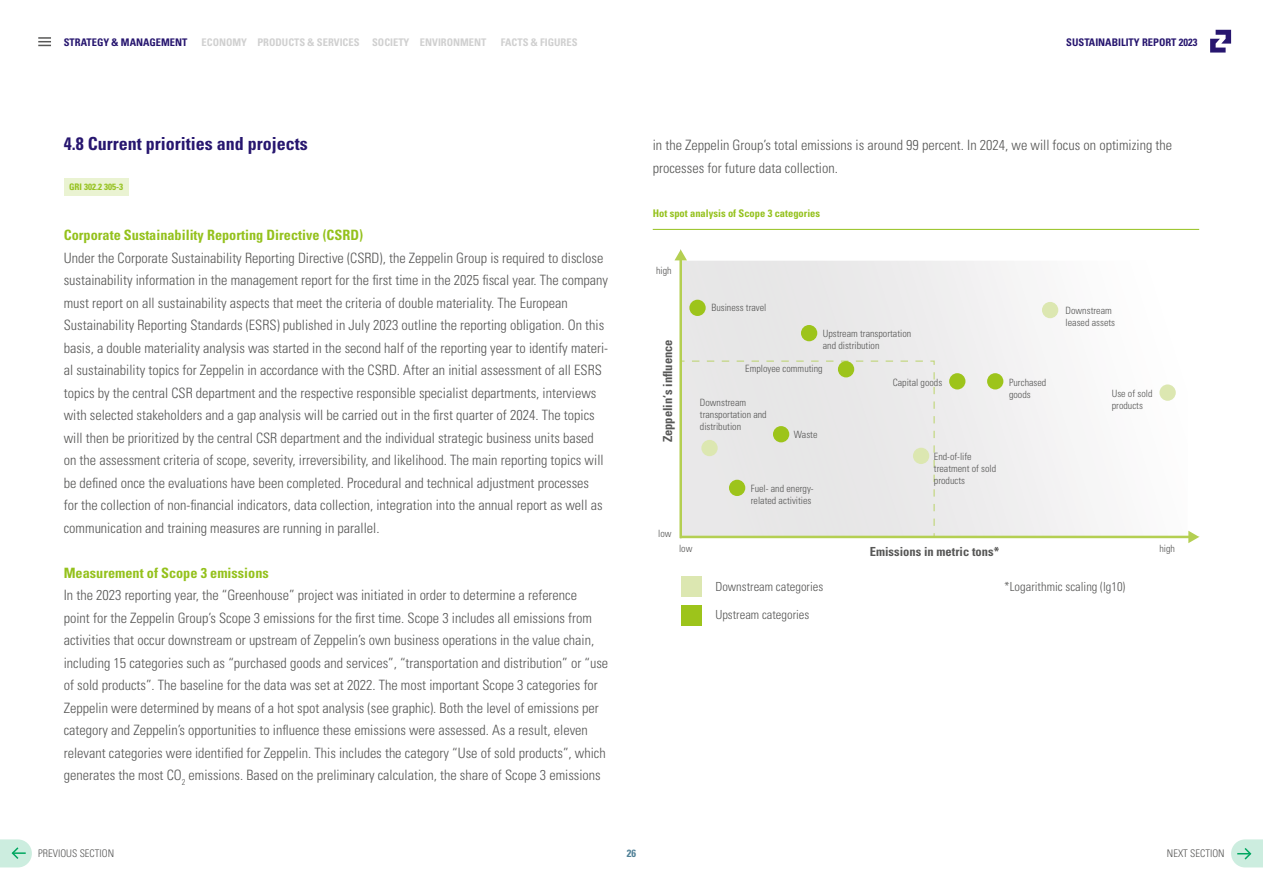
<style>
.page{position:relative;width:1263px;height:893px;background:#fff}
.page>*{position:absolute;margin:0;border:0;box-sizing:border-box;transform-origin:0 0}
.t1{font:700 condensed 18px "Univers LT Std";color:#27166f}
.t2{font:300 condensed 14.25px/22.5px "Univers LT Std";color:#575756}
.t3{font:700 condensed 14.25px "Univers LT Std";color:#94c11c}
.t4{font:300 condensed 12.6px "Univers LT Std";color:#575756}
.t5{font:700 condensed 12.6px "Univers LT Std";color:#575756}
.t6{font:700 condensed 10.5px "Univers LT Std";color:#d0d0d0}
.t7{font:700 condensed 10.5px "Univers LT Std";color:#27166f}
.t8{font:700 condensed 10.5px "Univers LT Std";color:#94c11c}
.t9{font:300 condensed 10.5px "Univers LT Std";color:#575756}
.t10{font:700 condensed 10.5px "Univers LT Std";color:#4f8096}
.t11{font:300 condensed 10.05px/12px "Univers LT Std";color:#575756}
.t12{font:700 condensed 9px "Univers LT Std";color:#94c11c}
</style>
<div class="page">
<svg style="left:1210px;top:30px;width:21px;height:23px"></svg>
<svg style="left:38px;top:37px;width:13px;height:9px"></svg>
<div style="left:64px;top:178px;width:64px;height:17px;background:#eaf3d2"></div>
<svg style="left:682px;top:261px;width:505px;height:275px"></svg>
<svg style="left:682px;top:532px;width:241px;height:4px"></svg>
<svg style="left:682px;top:360px;width:4px;height:166px"></svg>
<svg style="left:692px;top:360px;width:243px;height:6px"></svg>
<svg style="left:929px;top:372px;width:6px;height:164px"></svg>
<hr style="left:679px;top:259px;width:3px;height:279px;background:#b4cf52">
<svg style="left:674px;top:250px;width:13px;height:10px"></svg>
<hr style="left:681px;top:536px;width:509px;height:2px;background:#b4cf52">
<svg style="left:1188px;top:531px;width:11px;height:12px"></svg>
<div style="left:681px;top:577px;width:20px;height:20px;background:#dce7b1"></div>
<div style="left:681px;top:605px;width:20px;height:20px;background:#9dc41b"></div>
<div style="left:701px;top:440px;width:17px;height:16px;background:#dce7b1;border-radius:50%"></div>
<div style="left:729px;top:480px;width:16px;height:16px;background:#9dc41b;border-radius:50%"></div>
<div style="left:773px;top:426px;width:16px;height:16px;background:#9dc41b;border-radius:50%"></div>
<div style="left:913px;top:448px;width:16px;height:16px;background:#dce7b1;border-radius:50%"></div>
<div style="left:838px;top:361px;width:16px;height:16px;background:#9dc41b;border-radius:50%"></div>
<div style="left:689px;top:300px;width:17px;height:16px;background:#9dc41b;border-radius:50%"></div>
<div style="left:801px;top:325px;width:16px;height:16px;background:#9dc41b;border-radius:50%"></div>
<div style="left:949px;top:373px;width:16px;height:16px;background:#9dc41b;border-radius:50%"></div>
<div style="left:987px;top:373px;width:16px;height:16px;background:#9dc41b;border-radius:50%"></div>
<div style="left:1042px;top:302px;width:16px;height:16px;background:#dce7b1;border-radius:50%"></div>
<div style="left:1159px;top:384px;width:17px;height:17px;background:#dce7b1;border-radius:50%"></div>
<hr style="left:653px;top:229px;width:546px;height:1px;background:#94c11c">
<svg style="left:0;top:839px;width:32px;height:28px"></svg>
<svg style="left:1231px;top:839px;width:32px;height:28px"></svg>
<p class="t7" style="left:64px;top:36px;width:125px">STRATEGY &amp; MANAGEMENT</p>
<p class="t6" style="left:202px;top:36px;width:286px">ECONOMY PRODUCTS &amp; SERVICES SOCIETY ENVIRONMENT</p>
<p class="t6" style="left:501px;top:36px;width:78px">FACTS &amp; FIGURES</p>
<p class="t1" style="left:64px;top:133px;width:245px">4.8 Current priorities and projects</p>
<p class="t12" style="left:69px;top:181px;width:55px">GRI 302.2 305-3</p>
<p class="t3" style="left:64px;top:226px;width:301px">Corporate Sustainability Reporting Directive (CSRD)</p>
<p class="t2" style="left:64px;top:246px;width:546px">Under the Corporate Sustainability Reporting Directive (CSRD), the Zeppelin Group is required to disclose sustainability information in the management report for the first time in the 2025 fiscal year. The company must report on all sustainability aspects that meet the criteria of double materiality. The European Sustainability Reporting Standards (ESRS) published in July 2023 outline the reporting obligation. On this basis, a double materiality analysis was started in the second half of the reporting year to identify materi&shy;al sustainability topics for Zeppelin in accordance with the CSRD. After an initial assessment of all ESRS topics by the central CSR department and the respective responsible specialist departments, interviews with selected stakeholders and a gap analysis will be carried out in the first quarter of 2024. The topics will then be prioritized by the central CSR department and the individual strategic business units based on the assessment criteria of scope, severity, irreversibility, and likelihood. The main reporting topics will be defined once the evaluations have been completed. Procedural and technical adjustment processes<br>for the collection of non-financial indicators, data collection, integration into the annual report as well as communication and training measures are running in parallel.</p>
<p class="t3" style="left:64px;top:564px;width:207px">Measurement of Scope 3 emissions</p>
<p class="t2" style="left:64px;top:584px;width:546px">In the 2023 reporting year, the “Greenhouse” project was initiated in order to determine a reference<br>point for the Zeppelin Group’s Scope 3 emissions for the first time. Scope 3 includes all emissions from activities that occur downstream or upstream of Zeppelin’s own business operations in the value chain, including 15 categories such as “purchased goods and services”, “transportation and distribution” or “use of sold products”. The baseline for the data was set at 2022. The most important Scope 3 categories for Zeppelin were determined by means of a hot spot analysis (see graphic). Both the level of emissions per category and Zeppelin’s opportunities to influence these emissions were assessed. As a result, eleven relevant categories were identified for Zeppelin. This includes the category “Use of sold products”, which generates the most CO<sub>2</sub> emissions. Based on the preliminary calculation, the share of Scope 3 emissions</p>
<p class="t7" style="left:1066px;top:36px;width:133px">SUSTAINABILITY REPORT 2023</p>
<p class="t2" style="left:653px;top:134px;width:521px">in the Zeppelin Group’s total emissions is around 99 percent. In 2024, we will focus on optimizing the processes for future data collection.</p>
<p class="t8" style="left:653px;top:207px;width:169px">Hot spot analysis of Scope 3 categories</p>
<p class="t11" style="left:656px;top:265px;width:17px">high</p>
<p class="t5" style="left:660px;top:442px;width:105px;rotate:-90deg">Zeppelin‘s influence</p>
<p class="t11" style="left:711px;top:302px;width:57px">Business travel</p>
<p class="t11" style="left:823px;top:328px;width:90px">Upstream transportation and distribution</p>
<p class="t11" style="left:1065px;top:304px;width:51px">Downstream leased assets</p>
<p class="t11" style="left:745px;top:362px;width:79px">Employee commuting</p>
<p class="t11" style="left:700px;top:396px;width:68px">Downstream transportation and distribution</p>
<p class="t11" style="left:794px;top:428px;width:25px">Waste</p>
<p class="t11" style="left:751px;top:483px;width:64px">Fuel- and energy&shy;related activities</p>
<p class="t11" style="left:893px;top:376px;width:51px">Capital goods</p>
<p class="t11" style="left:1009px;top:376px;width:39px">Purchased goods</p>
<p class="t11" style="left:1112px;top:387px;width:42px">Use of sold products</p>
<p class="t11" style="left:934px;top:450px;width:64px">End-of-life treatment of sold products</p>
<p class="t11" style="left:658px;top:527px;width:15px">low</p>
<p class="t11" style="left:679px;top:542px;width:15px">low</p>
<p class="t5" style="left:870px;top:544px;width:131px">Emissions in metric tons*</p>
<p class="t11" style="left:1159px;top:542px;width:17px">high</p>
<p class="t4" style="left:715px;top:579px;width:109px">Downstream categories</p>
<p class="t4" style="left:715px;top:607px;width:96px">Upstream categories</p>
<p class="t4" style="left:1004px;top:579px;width:123px">*Logarithmic scaling (lg10)</p>
<p class="t9" style="left:38px;top:847px;width:77px">PREVIOUS SECTION</p>
<p class="t9" style="left:1167px;top:847px;width:59px">NEXT SECTION</p>
<p class="t10" style="left:627px;top:847px;width:11px">26</p>
</div>
